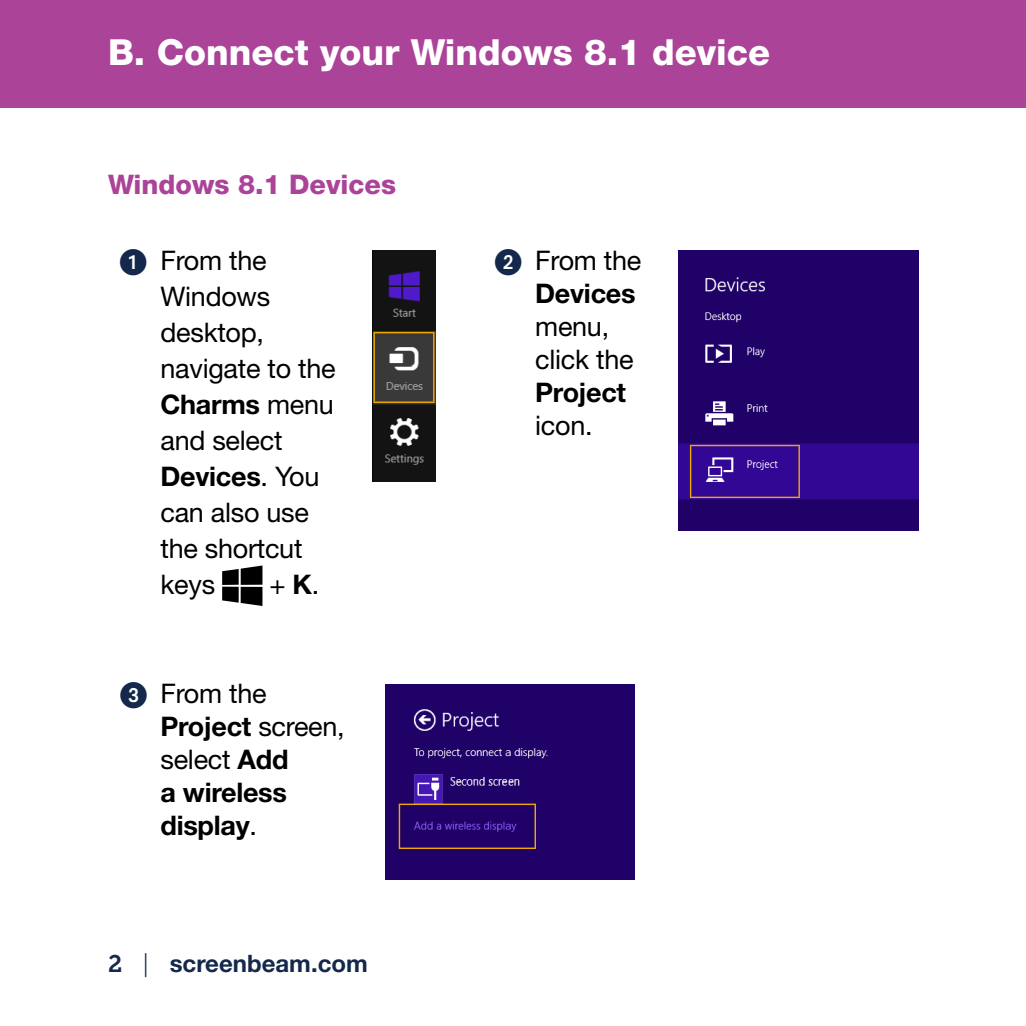
<style>
.page{position:relative;width:1026px;height:1026px;background:#fff}
.page>*{position:absolute;margin:0;border:0;box-sizing:border-box;transform-origin:0 0}
.t1{font:800 36px "Helvetica Neue LT Std";color:#fff}
.t2{font:27px/36px "Helvetica Neue LT Std";letter-spacing:-.01em;color:#000}
.t3{font:700 27px/33px "Helvetica Neue LT Std";letter-spacing:-.01em;color:#000}
.t4{font:800 27px "Helvetica Neue LT Std";color:#ab4399}
.t5{font:700 24px "Helvetica Neue LT Std";color:#13284b}
.s1{font-family:"European Pi One";color:#13284b}
.s2{font-weight:700}
.s3{font-family:"European Pi One";font-weight:400;color:#13284b}
.s4{font-weight:400}
.s5{font-family:"Museo Slab 700";font-weight:400}
.s6{font-weight:300}
</style>
<div class="page">
<div style="left:0;top:0;width:1026px;height:108px;background:#ab4399"></div>
<svg style="left:222px;top:565px;width:40px;height:41px"></svg>
<img style="left:372px;top:251px;width:63px;height:230px">
<img style="left:678px;top:251px;width:241px;height:280px">
<img style="left:386px;top:684px;width:249px;height:196px">
<h1 class="t1" style="left:108px;top:31px;width:664px">B. Connect your Windows 8.1 device</h1>
<p class="t4" style="left:108px;top:168px;width:290px">Windows 8.1 Devices</p>
<p class="t2" style="left:160px;top:242px;width:177px;text-indent:-41px"><span class="s1">1.</span> From the<br>Windows desktop, navigate to the<br><span class="s2">Charms</span> menu and select<br><span class="s2">Devices</span>. You can also use the shortcut keys</p>
<p class="t2" style="left:269px;top:566px;width:51px">+ <span class="s2">K</span>.</p>
<p class="t3" style="left:160px;top:677px;width:186px;text-indent:-40px"><span class="s3">3.</span> <span class="s4">From the<br></span>Project <span class="s4">screen, select</span> Add<br>a wireless display<span class="s4">.</span></p>
<p class="t5" style="left:108px;top:949px;width:261px"><span class="s5">2</span> <span class="s6">|</span> screenbeam.com</p>
<p class="t2" style="left:495px;top:244px;width:148px;line-height:33px;text-align:right"><span class="s1">2.</span> From the<br><span class="s2">Devices</span></p>
<p class="t2" style="left:535px;top:310px;width:100px;line-height:33px">menu, click the</p>
<p class="t3" style="left:535px;top:375px;width:92px">Project</p>
<p class="t2" style="left:535px;top:407px;width:59px">icon.</p>
</div>
